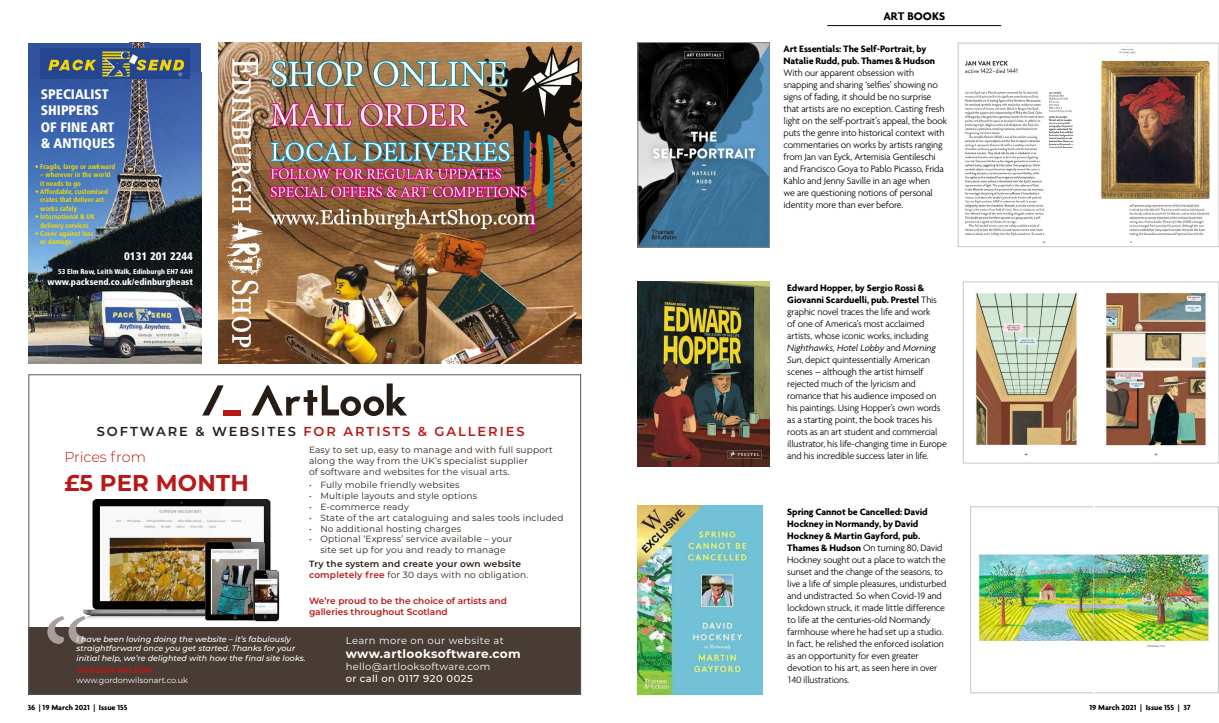
<style>
.page{position:relative;width:1219px;height:723px;background:#fff}
.page>*{position:absolute;margin:0;border:0;box-sizing:border-box;transform-origin:0 0}
.t1{font:700 22.9px "Montserrat";letter-spacing:.01em;color:#b91817}
.t2{font:300 14.4px "Montserrat";letter-spacing:-.005em;color:#b91817}
.t3{font:900 condensed 13.8px/16.5px "Frutiger LT";color:#fff}
.t4{font:600 13px "Montserrat";letter-spacing:.15em;color:#b91817}
.t5{font:700 12px "Montserrat";letter-spacing:.03em;color:#fff}
.t6{font:700 12px "Agenda";color:#000}
.t7{font:900 condensed 11px "Frutiger LT";color:#fff}
.t8{font:300 10px/12px "Agenda";letter-spacing:-.02em;color:#000}
.t9{font:700 10px/12px "Agenda";letter-spacing:-.01em;color:#000}
.t10{font:10px "Montserrat";letter-spacing:.03em;color:#fff}
.t11{font:500 10px "Montserrat";letter-spacing:.045em;color:#fff}
.t12{font:9px/10.8px "Montserrat";letter-spacing:.02em;color:#281d16}
.t13{font:600 9px/10.8px "Montserrat";letter-spacing:.02em;color:#281d16}
.t14{font:600 9px/10.8px "Montserrat";color:#b91817}
.t15{font:900 condensed 9px "Frutiger LT";color:#fff}
.t16{font:italic 500 8px/9.6px "Montserrat";color:#fff}
.t17{font:700 8px "Agenda";color:#000}
.t18{font:8px "Montserrat";color:#fff}
.t19{font:700 8px "Montserrat";color:#b91817}
.t20{font:700 condensed 7px/8.4px "Frutiger LT";color:#f7da01}
.t21{font:900 condensed 7px "Frutiger LT";color:#fff}
.s1{color:#281d16}
.s2{color:#b91817}
.s3{font-weight:400}
.s4{font-weight:700}
.s5{font-style:italic}
</style>
<div class="page">
<hr style="left:827px;top:25px;width:174px;height:1px;background:#000">
<img style="left:640px;top:44px;width:128px;height:201px">
<div style="left:638px;top:42px;width:132px;height:205px;border:1px solid #878787"></div>
<img style="left:638px;top:282px;width:132px;height:184px">
<img style="left:965px;top:46px;width:245px;height:197px">
<div style="left:958px;top:43px;width:261px;height:204px;border:1px solid #c6c6c6"></div>
<img style="left:975px;top:292px;width:232px;height:164px">
<div style="left:963px;top:282px;width:256px;height:181px;border:1px solid #c6c6c6"></div>
<img style="left:638px;top:506px;width:125px;height:188px">
<img style="left:979px;top:554px;width:230px;height:93px">
<div style="left:970px;top:507px;width:249px;height:186px;border:1px solid #c6c6c6"></div>
<hr style="left:1093px;top:640px;width:2px;height:53px;background:#fff">
<hr style="left:1093px;top:507px;width:2px;height:48px;background:#fff">
<img style="left:83px;top:500px;width:197px;height:122px">
<div style="left:28px;top:627px;width:553px;height:68px;background:#483c35"></div>
<svg style="left:47px;top:616px;width:38px;height:28px"></svg>
<svg style="left:202px;top:385px;width:22px;height:30px"></svg>
<div style="left:224px;top:409px;width:17px;height:6px;background:#b91817"></div>
<svg style="left:252px;top:383px;width:155px;height:33px"></svg>
<img style="left:218px;top:43px;width:363px;height:320px">
<div style="left:28px;top:43px;width:173px;height:320px;background:#31539d"></div>
<img style="left:28px;top:72px;width:173px;height:291px">
<img style="left:132px;top:43px;width:13px;height:5px">
<img style="left:41px;top:48px;width:148px;height:31px">
<h3 class="t3" style="left:41px;top:86px;width:76px">SPECIALIST<br>SHIPPERS<br>OF FINE ART &amp; ANTIQUES</h3>
<p class="t20" style="left:35px;top:162px;width:82px">• Fragile, large or awkward</p>
<p class="t20" style="left:40px;top:170px;width:72px">– wherever in the world it needs to go</p>
<p class="t20" style="left:40px;top:187px;width:69px;text-indent:-5px">• Affordable, customised crates that deliver art works safely</p>
<p class="t20" style="left:35px;top:212px;width:61px;text-align:center">• International &amp; UK delivery services</p>
<p class="t20" style="left:40px;top:229px;width:55px;text-indent:-5px">• Cover against loss or damage</p>
<p class="t7" style="left:124px;top:250px;width:70px">0131 201 2244</p>
<p class="t21" style="left:58px;top:267px;width:136px">53 Elm Row, Leith Walk, Edinburgh EH7 4AH</p>
<p class="t15" style="left:48px;top:276px;width:147px">www.packsend.co.uk/edinburgheast</p>
<h3 class="t4" style="left:97px;top:422px;width:429px"><span class="s1">SOFTWARE &amp; WEBSITES</span> FOR ARTISTS &amp; GALLERIES</h3>
<h2 class="t2" style="left:64px;top:447px;width:83px">Prices from</h2>
<h1 class="t1" style="left:64px;top:466px;width:186px">£5 PER MONTH</h1>
<p class="t12" style="left:309px;top:444px;width:245px">Easy to set up, easy to manage and with full support along the way from the UK’s specialist supplier<br>of software and websites for the visual arts.</p>
<p class="t12" style="left:309px;top:479px;width:152px">• Fully mobile friendly websites</p>
<p class="t12" style="left:309px;top:490px;width:170px">• Multiple layouts and style options</p>
<p class="t12" style="left:309px;top:501px;width:101px">• E-commerce ready</p>
<p class="t12" style="left:309px;top:512px;width:256px">• State of the art cataloguing and sales tools included</p>
<p class="t12" style="left:309px;top:523px;width:154px">• No additional hosting charges</p>
<p class="t12" style="left:309px;top:533px;width:205px;text-align:center">• Optional ‘Express’ service available – your site set up for you and ready to manage</p>
<p class="t13" style="left:309px;top:558px;width:221px">Try the system and create your own website <span class="s2">completely free</span> <span class="s3">for 30 days with no obligation.</span></p>
<p class="t14" style="left:309px;top:595px;width:200px">We’re proud to be the choice of artists and galleries throughout Scotland</p>
<p class="t16" style="left:77px;top:633px;width:231px">I have been loving doing the website – it’s fabulously straightforward once you get started. Thanks for your initial help, we’re delighted with how the final site looks.</p>
<p class="t19" style="left:77px;top:664px;width:77px">GORDON WILSON</p>
<p class="t18" style="left:77px;top:674px;width:113px">www.gordonwilsonart.co.uk</p>
<p class="t10" style="left:346px;top:633px;width:159px">Learn more on our website at</p>
<p class="t5" style="left:346px;top:645px;width:176px">www.artlooksoftware.com</p>
<p class="t10" style="left:346px;top:659px;width:146px">hello@artlooksoftware.com</p>
<p class="t11" style="left:346px;top:671px;width:128px">or call on 0117 920 0025</p>
<p class="t6" style="left:883px;top:9px;width:63px">ART BOOKS</p>
<p class="t9" style="left:784px;top:42px;width:153px">Art Essentials: The Self-Portrait, by<br>Natalie Rudd, pub. Thames &amp; Hudson</p>
<p class="t8" style="left:784px;top:66px;width:165px">With our apparent obsession with snapping and sharing ‘selfies’ showing no signs of fading, it should be no surprise that artists are no exception. Casting fresh light on the self-portrait’s appeal, the book puts the genre into historical context with commentaries on works by artists ranging from Jan van Eyck, Artemisia Gentileschi and Francisco Goya to Pablo Picasso, Frida Kahlo and Jenny Saville in an age when<br>we are questioning notions of personal identity more than ever before.</p>
<p class="t8" style="left:787px;top:282px;width:161px"><span class="s4">Edward Hopper, by Sergio Rossi &amp; Giovanni Scarduelli, pub. Prestel</span> This graphic novel traces the life and work<br>of one of America’s most acclaimed artists, whose iconic works, including <span class="s5">Nighthawks, Hotel Lobby</span> and <span class="s5">Morning Sun</span>, depict quintessentially American scenes – although the artist himself rejected much of the lyricism and romance that his audience imposed on his paintings. Using Hopper’s own words as a starting point, the book traces his roots as an art student and commercial illustrator, his life-changing time in Europe and his incredible success later in life.</p>
<p class="t8" style="left:787px;top:506px;width:161px"><span class="s4">Spring Cannot be Cancelled: David Hockney in Normandy, by David Hockney &amp; Martin Gayford, pub.<br>Thames &amp; Hudson</span> On turning 80, David Hockney sought out a place to watch the sunset and the change of the seasons, to live a life of simple pleasures, undisturbed and undistracted. So when Covid-19 and lockdown struck, it made little difference to life at the centuries-old Normandy farmhouse where he had set up a studio.<br>In fact, he relished the enforced isolation as an opportunity for even greater devotion to his art, as seen here in over 140 illustrations.</p>
<p class="t17" style="left:28px;top:703px;width:101px">36 | 19 March 2021 | Issue 155</p>
<p class="t17" style="left:1089px;top:702px;width:103px">19 March 2021 | Issue 155 | 37</p>
</div>
